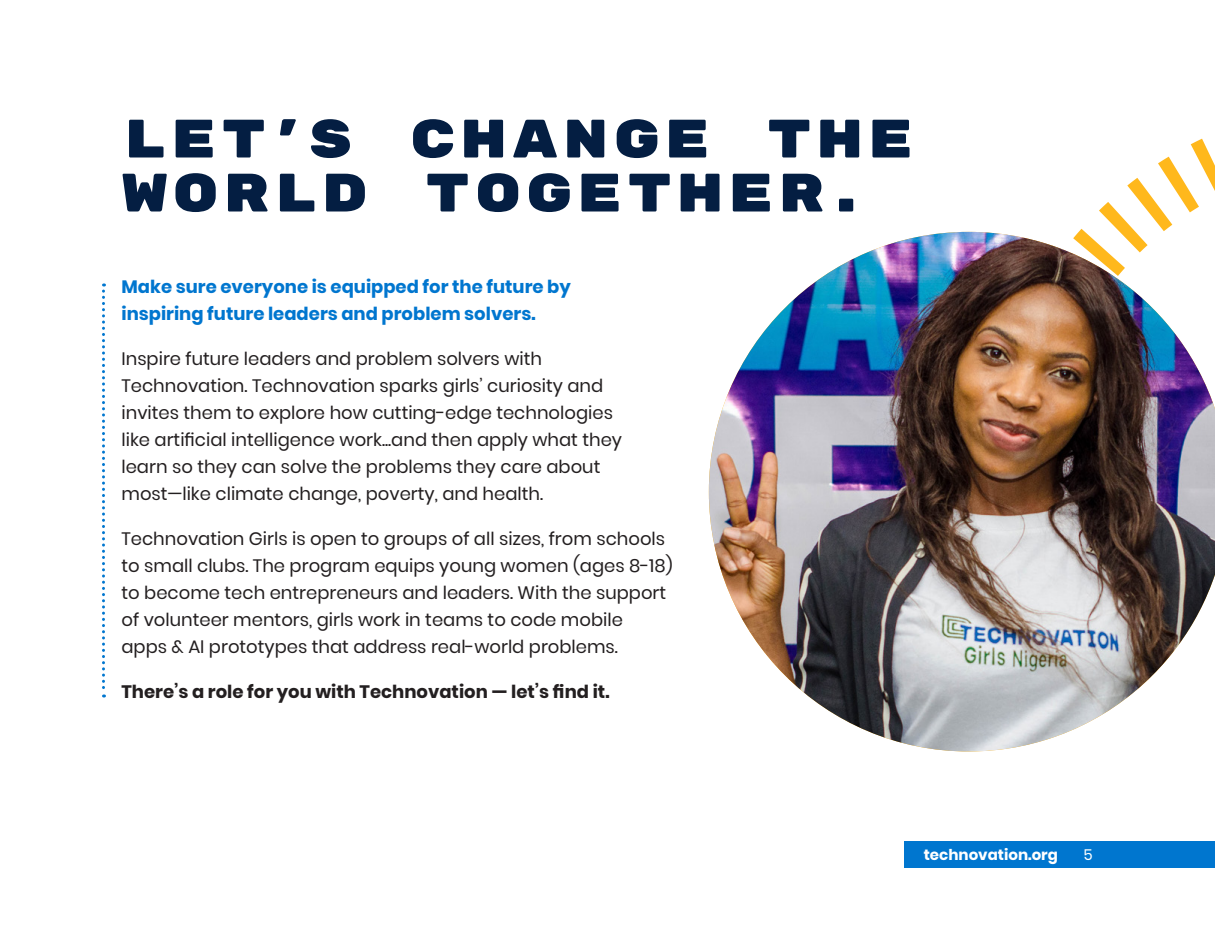
<style>
.page{position:relative;width:1215px;height:945px;background:#fff}
.page>*{position:absolute;margin:0;border:0;box-sizing:border-box;transform-origin:0 0}
.t1{font:54px/54px "Rubik Mono One";letter-spacing:.085em;color:#041e42}
.t2{font:18px/27px "Poppins";color:#231f20}
.t3{font:700 18px/27px "Poppins";color:#0076cf}
.t4{font:700 18px "Poppins";color:#231f20}
.t5{font:700 15px "Poppins";color:#fff}
.t6{font:15px "Poppins";color:#fff}
</style>
<div class="page">
<svg style="left:1078px;top:138px;width:137px;height:94px"></svg>
<img style="left:709px;top:232px;width:506px;height:520px">
<div style="left:904px;top:842px;width:311px;height:26px;background:#0076cf"></div>
<svg style="left:102px;top:283px;width:3px;height:414px"></svg>
<h1 class="t1" style="left:122px;top:113px;width:794px">LET’S CHANGE THE<br>WORLD TOGETHER.</h1>
<p class="t3" style="left:122px;top:273px;width:451px">Make sure everyone is equipped for the future by inspiring future leaders and problem solvers.</p>
<p class="t2" style="left:122px;top:345px;width:502px">Inspire future leaders and problem solvers with Technovation. Technovation sparks girls’ curiosity and invites them to explore how cutting-edge technologies like artificial intelligence work...and then apply what they learn so they can solve the problems they care about most—like climate change, poverty, and health.</p>
<p class="t2" style="left:122px;top:525px;width:553px">Technovation Girls is open to groups of all sizes, from schools to small clubs. The program equips young women (ages 8-18) to become tech entrepreneurs and leaders. With the support of volunteer mentors, girls work in teams to code mobile apps &amp; AI prototypes that address real-world problems.</p>
<p class="t4" style="left:122px;top:681px;width:490px">There’s a role for you with Technovation — let’s find it.</p>
<p class="t5" style="left:924px;top:846px;width:136px">technovation.org</p>
<p class="t6" style="left:1083px;top:846px;width:11px">5</p>
</div>
